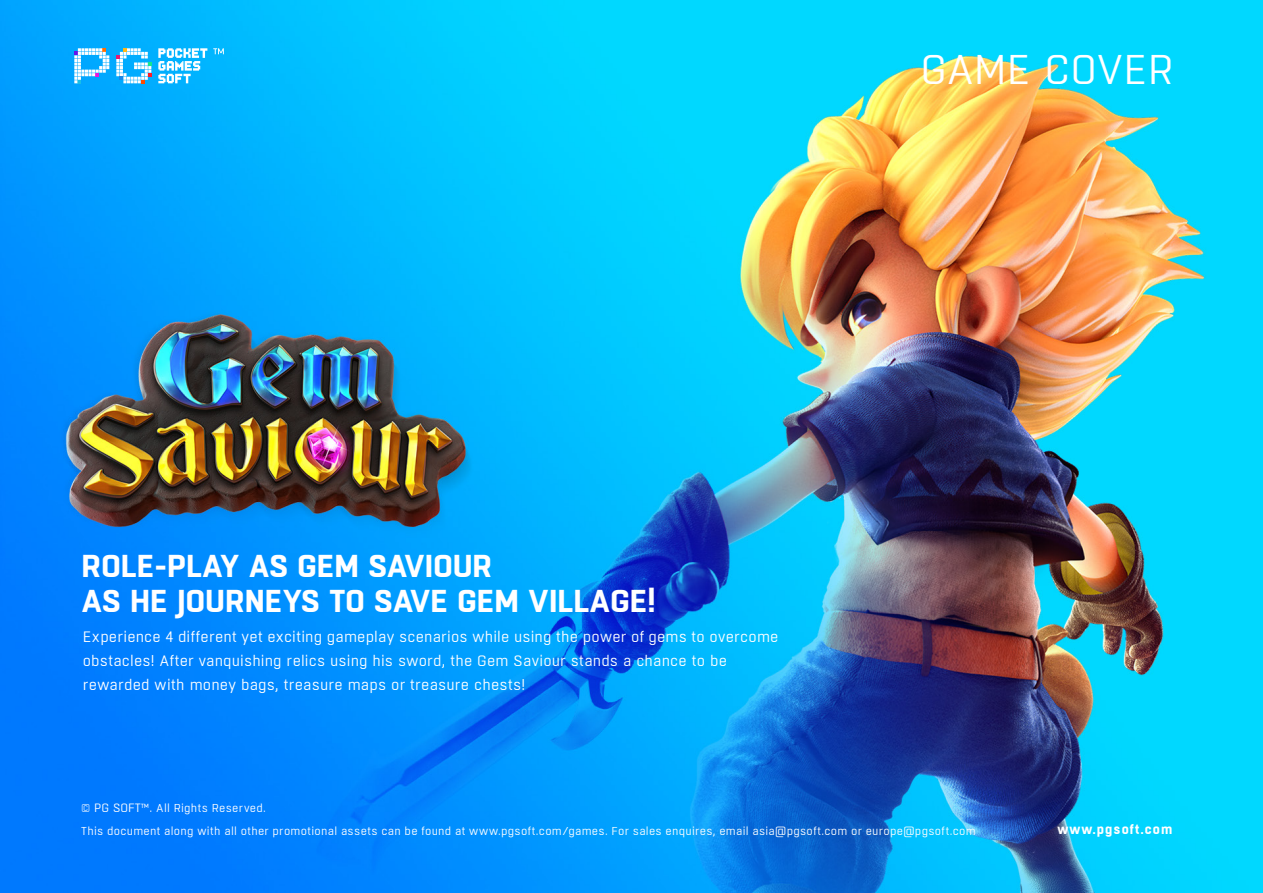
<style>
.page{position:relative;width:1263px;height:893px;background:#fff}
.page>*{position:absolute;margin:0;border:0;box-sizing:border-box;transform-origin:0 0}
.t1{font:41.25px "Boxed";color:#fff}
.t2{font:700 31.5px/35.7px "Boxed";color:#fff}
.t3{font:15px/24px "Boxed";letter-spacing:.01em;color:#fff}
.t4{font:700 13.35px "Boxed";letter-spacing:.08em;color:#fff}
.t5{font:11.4px/23.1px "Boxed";letter-spacing:.02em;color:#fff}
.s1{font-size:12px}
</style>
<div class="page">
<img style="left:0;top:0;width:1263px;height:893px">
<svg style="left:74px;top:48px;width:35px;height:35px"></svg>
<svg style="left:116px;top:48px;width:35px;height:35px"></svg>
<svg style="left:158px;top:48px;width:49px;height:35px"></svg>
<svg style="left:213px;top:48px;width:11px;height:6px"></svg>
<h1 class="t1" style="left:921px;top:44px;width:255px">GAME COVER</h1>
<h2 class="t2" style="left:82px;top:549px;width:575px">ROLE-PLAY AS GEM SAVIOUR<br>AS HE JOURNEYS TO SAVE GEM VILLAGE!</h2>
<p class="t3" style="left:83px;top:625px;width:697px">Experience 4 different yet exciting gameplay scenarios while using the power of gems to overcome obstacles! After vanquishing relics using his sword, the Gem Saviour stands a chance to be rewarded with money bags, treasure maps or treasure chests!</p>
<p class="t5" style="left:81px;top:796px;width:896px">© <span class="s1">PG SOFT™.</span> All Rights Reserved.<br>This document along with all other promotional assets can be found at www.pgsoft.com/games. For sales enquires, email asia@pgsoft.com or europe@pgsoft.com</p>
<p class="t4" style="left:1057px;top:820px;width:116px">www.pgsoft.com</p>
</div>
